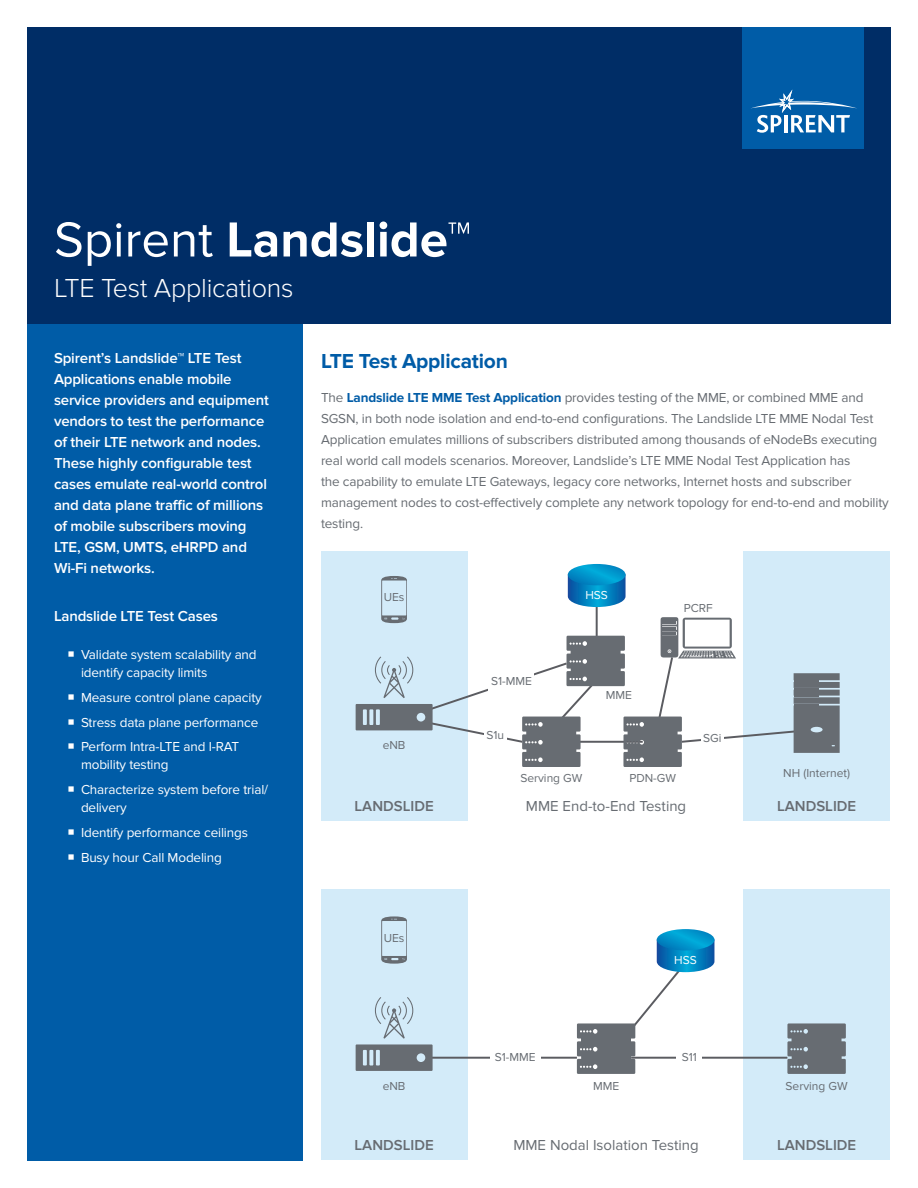
<style>
.page{position:relative;width:918px;height:1188px;background:#fff}
.page>*{position:absolute;margin:0;border:0;box-sizing:border-box;transform-origin:0 0}
.t1{font:700 51px "Proxima Nova";color:#fff}
.t2{font:300 27px "Proxima Nova";letter-spacing:-.01em;color:#fff}
.Heading_1{font:700 21px "Proxima Nova";letter-spacing:-.01em;color:#005ca7}
.Sidebar_Introduction{font:600 15px/21px "Proxima Nova";letter-spacing:-.01em;color:#fff}
.t3{font:15px "Proxima Nova";color:#676c72}
.t4{font:600 15px "Proxima Nova";color:#676c72}
.Body_Text{font:13.5px/21px "Proxima Nova";letter-spacing:-.01em;color:#676c72}
.t5{font:13.5px/18px "Proxima Nova";letter-spacing:-.01em;color:#fff}
.t6{font:12px "Proxima Nova";color:#676c72}
.t7{font:12px "Proxima Nova";color:#fff}
.s1{font-weight:400}
.s2{font-weight:700;color:#005ca7}
</style>
<div class="page">
<div style="left:27px;top:27px;width:864px;height:297px;background:#002d66"></div>
<div style="left:742px;top:27px;width:122px;height:121px;background:#005ca7"></div>
<svg style="left:751px;top:90px;width:106px;height:43px"></svg>
<div style="left:321px;top:551px;width:146px;height:269px;background:#d3ebf9"></div>
<div style="left:743px;top:551px;width:147px;height:269px;background:#d3ebf9"></div>
<svg style="left:356px;top:564px;width:484px;height:203px"></svg>
<div style="left:321px;top:889px;width:146px;height:270px;background:#d3ebf9"></div>
<div style="left:743px;top:889px;width:147px;height:270px;background:#d3ebf9"></div>
<hr style="left:631px;top:1057px;width:156px;height:2px;background:#5b5c61">
<hr style="left:429px;top:1057px;width:148px;height:2px;background:#5b5c61">
<div style="left:490px;top:1053px;width:50px;height:9px;background:#fff"></div>
<svg style="left:356px;top:997px;width:77px;height:74px"></svg>
<svg style="left:381px;top:916px;width:26px;height:48px"></svg>
<svg style="left:787px;top:1023px;width:59px;height:51px;background:#6e747a"></svg>
<svg style="left:577px;top:929px;width:137px;height:145px"></svg>
<div style="left:27px;top:324px;width:276px;height:837px;background:#005ca7"></div>
<h1 class="t1" style="left:54px;top:210px;width:418px"><span class="s1">Spirent</span> Landslide™</h1>
<h2 class="t2" style="left:54px;top:273px;width:241px">LTE Test Applications</h2>
<p class="Sidebar_Introduction" style="left:54px;top:348px;width:216px">Spirent’s Landslide™ LTE Test<br>Applications enable mobile service providers and equipment vendors to test the performance of their LTE network and nodes.<br>These highly configurable test cases emulate real-world control and data plane traffic of millions of mobile subscribers moving<br>LTE, GSM, UMTS, eHRPD and<br>Wi-Fi networks.</p>
<p class="Sidebar_Introduction" style="left:54px;top:606px;width:166px">Landslide LTE Test Cases</p>
<p class="t5" style="left:81px;top:646px;width:177px">Validate system scalability and identify capacity limits</p>
<p class="t5" style="left:81px;top:689px;width:182px">Measure control plane capacity</p>
<p class="t5" style="left:81px;top:713px;width:179px">Stress data plane performance</p>
<p class="t5" style="left:81px;top:738px;width:160px">Perform Intra-LTE and I-RAT mobility testing</p>
<p class="t5" style="left:81px;top:781px;width:189px">Characterize system before trial/ delivery</p>
<p class="t5" style="left:81px;top:824px;width:169px">Identify performance ceilings</p>
<p class="t5" style="left:81px;top:848px;width:142px">Busy hour Call Modeling</p>
<p class="Heading_1" style="left:321px;top:349px;width:188px">LTE Test Application</p>
<p class="Body_Text" style="left:321px;top:387px;width:569px">The <span class="s2">Landslide LTE MME Test Application</span> provides testing of the MME, or combined MME and SGSN, in both node isolation and end-to-end configurations. The Landslide LTE MME Nodal Test Application emulates millions of subscribers distributed among thousands of eNodeBs executing real world call models scenarios. Moreover, Landslide’s LTE MME Nodal Test Application has<br>the capability to emulate LTE Gateways, legacy core networks, Internet hosts and subscriber management nodes to cost-effectively complete any network topology for end-to-end and mobility testing.</p>
<p class="t6" style="left:384px;top:590px;width:22px">UEs</p>
<p class="t6" style="left:383px;top:738px;width:24px">eNB</p>
<p class="t6" style="left:491px;top:674px;width:42px">S1-MME</p>
<p class="t7" style="left:585px;top:588px;width:24px">HSS</p>
<p class="t6" style="left:606px;top:688px;width:28px">MME</p>
<p class="t6" style="left:684px;top:601px;width:31px">PCRF</p>
<p class="t6" style="left:486px;top:728px;width:19px">S1u</p>
<p class="t6" style="left:703px;top:731px;width:20px">SGi</p>
<p class="t6" style="left:520px;top:771px;width:64px">Serving GW</p>
<p class="t6" style="left:629px;top:771px;width:48px">PDN-GW</p>
<p class="t6" style="left:783px;top:766px;width:68px">NH (Internet)</p>
<p class="t4" style="left:355px;top:797px;width:81px">LANDSLIDE</p>
<p class="t3" style="left:526px;top:797px;width:162px">MME End-to-End Testing</p>
<p class="t4" style="left:777px;top:797px;width:81px">LANDSLIDE</p>
<p class="t6" style="left:384px;top:931px;width:22px">UEs</p>
<p class="t7" style="left:674px;top:953px;width:24px">HSS</p>
<p class="t6" style="left:495px;top:1050px;width:42px">S1-MME</p>
<p class="t6" style="left:682px;top:1050px;width:17px">S11</p>
<p class="t6" style="left:383px;top:1079px;width:24px">eNB</p>
<p class="t6" style="left:593px;top:1079px;width:28px">MME</p>
<p class="t6" style="left:786px;top:1079px;width:64px">Serving GW</p>
<p class="t4" style="left:355px;top:1136px;width:81px">LANDSLIDE</p>
<p class="t3" style="left:513px;top:1136px;width:187px">MME Nodal Isolation Testing</p>
<p class="t4" style="left:777px;top:1136px;width:81px">LANDSLIDE</p>
</div>
